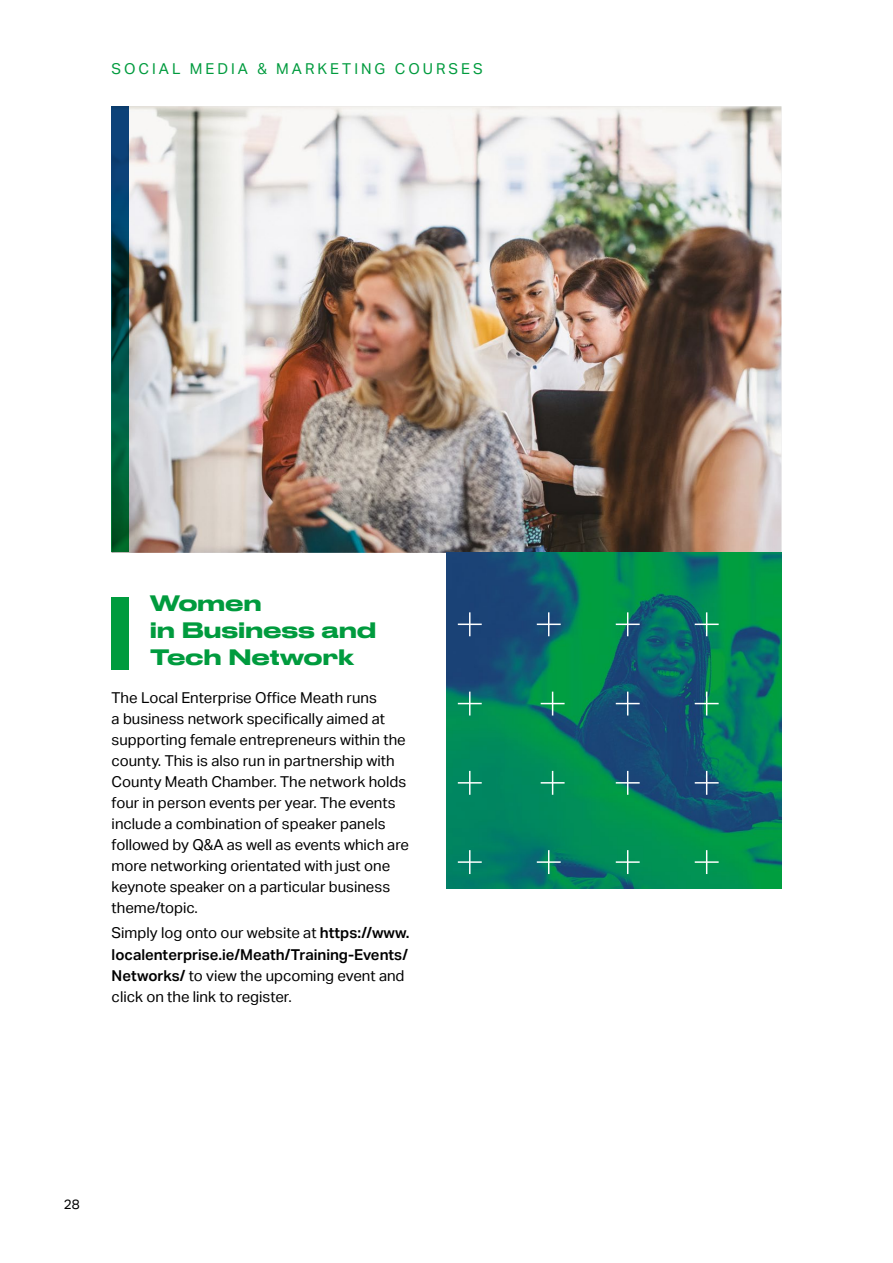
<style>
.page{position:relative;width:893px;height:1263px;background:#fff}
.page>*{position:absolute;margin:0;border:0;box-sizing:border-box;transform-origin:0 0}
.t1{font:500 21px/27px "Druk Wide";letter-spacing:.02em;color:#009b3e}
.t2{font:15px/21px "Aktiv Grotesk";color:#000}
.t3{font:15px "Aktiv Grotesk";letter-spacing:.2em;color:#009b3e}
.t4{font:13.5px "Aktiv Grotesk";color:#000}
.s1{font-weight:600}
</style>
<div class="page">
<img style="left:112px;top:106px;width:669px;height:447px">
<div style="left:112px;top:598px;width:17px;height:72px;background:#009b3e"></div>
<svg style="left:112px;top:106px;width:17px;height:445px;background:#024a4a"></svg>
<img style="left:446px;top:553px;width:335px;height:336px">
<svg style="left:458px;top:612px;width:261px;height:262px;background:#0d7664"></svg>
<p class="t3" style="left:112px;top:61px;width:373px">SOCIAL MEDIA &amp; MARKETING COURSES</p>
<h1 class="t1" style="left:150px;top:588px;width:227px">Women<br>in Business and<br>Tech Network</h1>
<p class="t2" style="left:112px;top:687px;width:299px">The Local Enterprise Office Meath runs<br>a business network specifically aimed at supporting female entrepreneurs within the county. This is also run in partnership with County Meath Chamber. The network holds four in person events per year. The events include a combination of speaker panels followed by Q&amp;A as well as events which are more networking orientated with just one keynote speaker on a particular business theme/topic.</p>
<p class="t2" style="left:112px;top:923px;width:299px">Simply log onto our website at <span class="s1">https://www. localenterprise.ie/Meath/Training-Events/ Networks/</span> to view the upcoming event and click on the link to register.</p>
<p class="t4" style="left:64px;top:1196px;width:17px">28</p>
</div>
